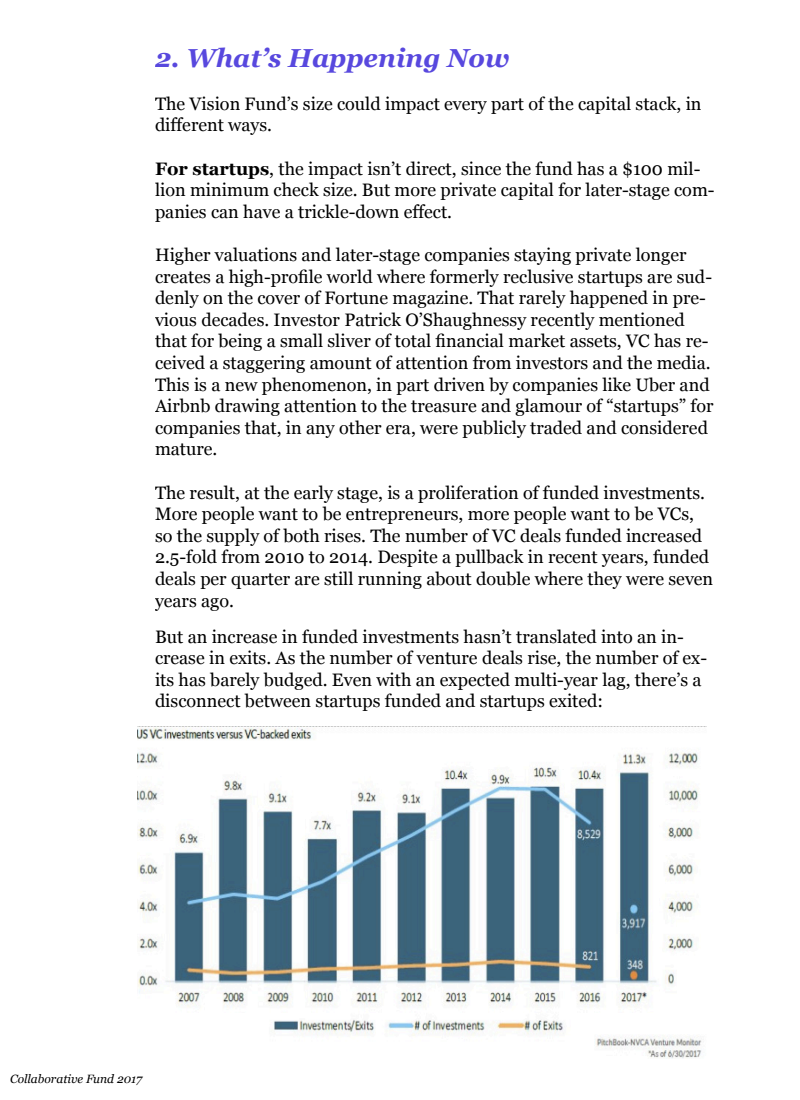
<style>
.page{position:relative;width:800px;height:1100px;background:#fff}
.page>*{position:absolute;margin:0;border:0;box-sizing:border-box;transform-origin:0 0}
.t1{font:italic 700 26px "Georgia";color:#5848de}
.t2{font:18px/21.6px "Georgia";color:#000}
.t3{font:italic 12px "Georgia";color:#000}
.s1{font-weight:700}
</style>
<div class="page">
<img style="left:138px;top:726px;width:568px;height:332px">
<p class="t1" style="left:155px;top:38px;width:356px">2. What’s Happening Now</p>
<p class="t2" style="left:155px;top:92px;width:548px">The Vision Fund’s size could impact every part of the capital stack, in different ways.</p>
<p class="t2" style="left:155px;top:157px;width:561px"><span class="s1">For startups</span>, the impact isn’t direct, since the fund has a $100 mil&shy;lion minimum check size. But more private capital for later-stage com&shy;panies can have a trickle-down effect.</p>
<p class="t2" style="left:155px;top:243px;width:560px">Higher valuations and later-stage companies staying private longer creates a high-profile world where formerly reclusive startups are sud&shy;denly on the cover of Fortune magazine. That rarely happened in pre&shy;vious decades. Investor Patrick O’Shaughnessy recently mentioned that for being a small sliver of total financial market assets, VC has re&shy;ceived a staggering amount of attention from investors and the media.<br>This is a new phenomenon, in part driven by companies like Uber and Airbnb drawing attention to the treasure and glamour of “startups” for companies that, in any other era, were publicly traded and considered mature.</p>
<p class="t2" style="left:155px;top:481px;width:560px">The result, at the early stage, is a proliferation of funded investments.<br>More people want to be entrepreneurs, more people want to be VCs, so the supply of both rises. The number of VC deals funded increased 2.5-fold from 2010 to 2014. Despite a pullback in recent years, funded deals per quarter are still running about double where they were seven years ago.</p>
<p class="t2" style="left:155px;top:625px;width:554px">But an increase in funded investments hasn’t translated into an in&shy;crease in exits. As the number of venture deals rise, the number of ex&shy;its has barely budged. Even with an expected multi-year lag, there’s a disconnect between startups funded and startups exited:</p>
<p class="t3" style="left:10px;top:1070px;width:134px">Collaborative Fund 2017</p>
</div>
